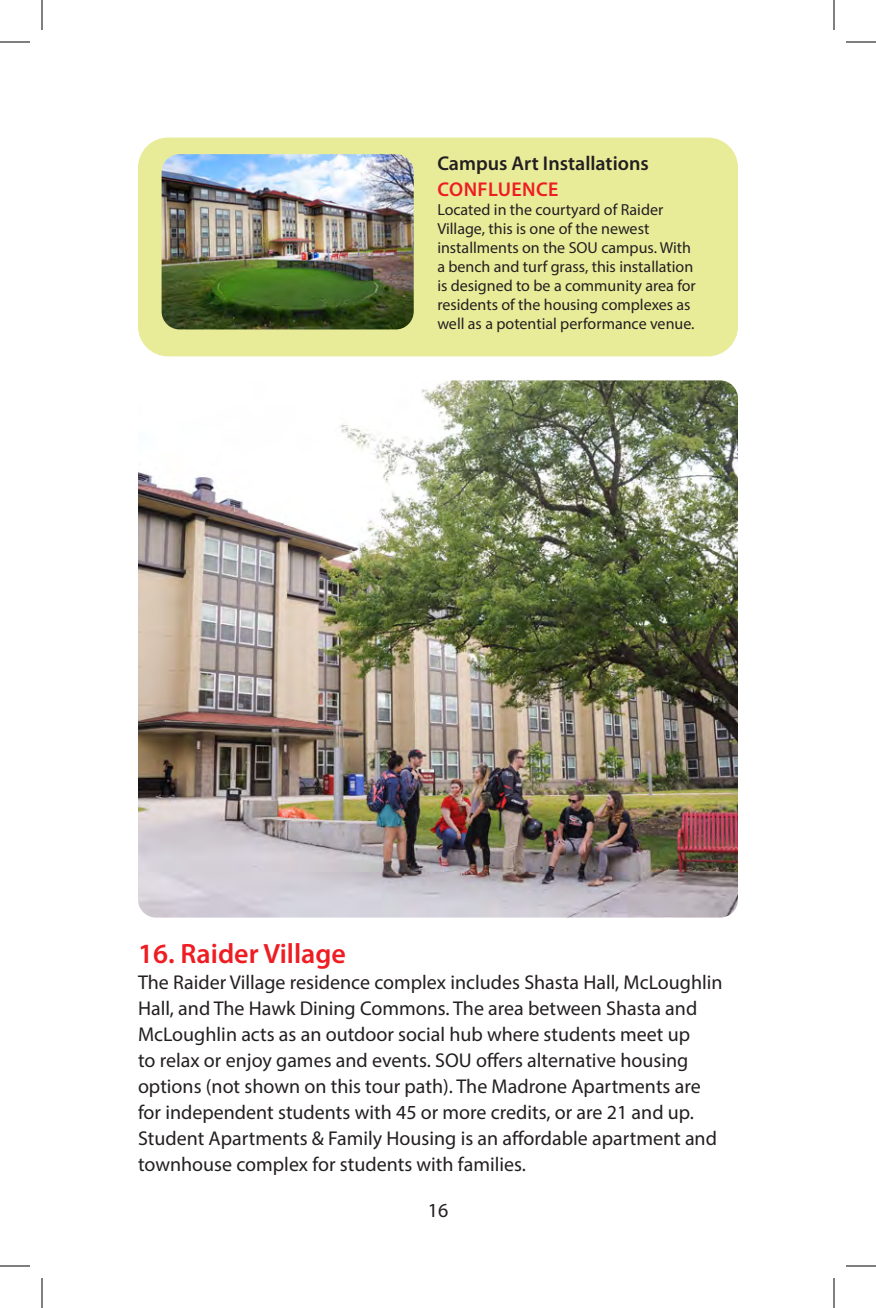
<style>
.page{position:relative;width:876px;height:1308px;background:#fff}
.page>*{position:absolute;margin:0;border:0;box-sizing:border-box;transform-origin:0 0}
.t1{font:600 28px "Myriad Pro";color:#ee1d23}
.t2{font:20px/26px "Myriad Pro";color:#231f20}
.t3{font:600 20px "Myriad Pro";color:#231f20}
.t4{font:600 20px "Myriad Pro";letter-spacing:.02em;color:#ee1d23}
.t5{font:16px/19px "Myriad Pro";color:#231f20}
</style>
<div class="page">
<img style="left:138px;top:380px;width:600px;height:538px">
<div style="left:138px;top:138px;width:600px;height:218px;background:#e8ec99;border-radius:30px"></div>
<img style="left:162px;top:154px;width:252px;height:175px">
<hr style="left:0;top:42px;width:30px;height:1px;background:#000">
<hr style="left:846px;top:42px;width:30px;height:1px;background:#000">
<hr style="left:0;top:1266px;width:30px;height:1px;background:#000">
<hr style="left:846px;top:1266px;width:30px;height:1px;background:#000">
<hr style="left:42px;top:0;width:1px;height:30px;background:#000">
<hr style="left:42px;top:1278px;width:1px;height:30px;background:#000">
<hr style="left:834px;top:0;width:1px;height:30px;background:#000">
<hr style="left:834px;top:1278px;width:1px;height:30px;background:#000">
<p class="t3" style="left:437px;top:153px;width:213px">Campus Art Installations</p>
<p class="t4" style="left:438px;top:179px;width:123px">CONFLUENCE</p>
<p class="t5" style="left:437px;top:200px;width:260px">Located in the courtyard of Raider Village, this is one of the newest installments on the SOU campus. With a bench and turf grass, this installation is designed to be a community area for residents of the housing complexes as well as a potential performance venue.</p>
<h1 class="t1" style="left:138px;top:938px;width:209px">16. Raider Village</h1>
<p class="t2" style="left:138px;top:969px;width:586px">The Raider Village residence complex includes Shasta Hall, McLoughlin Hall, and The Hawk Dining Commons. The area between Shasta and McLoughlin acts as an outdoor social hub where students meet up<br>to relax or enjoy games and events. SOU offers alternative housing options (not shown on this tour path). The Madrone Apartments are for independent students with 45 or more credits, or are 21 and up.<br>Student Apartments &amp; Family Housing is an affordable apartment and townhouse complex for students with families.</p>
<p class="t2" style="left:428px;top:1197px;width:22px">16</p>
</div>
